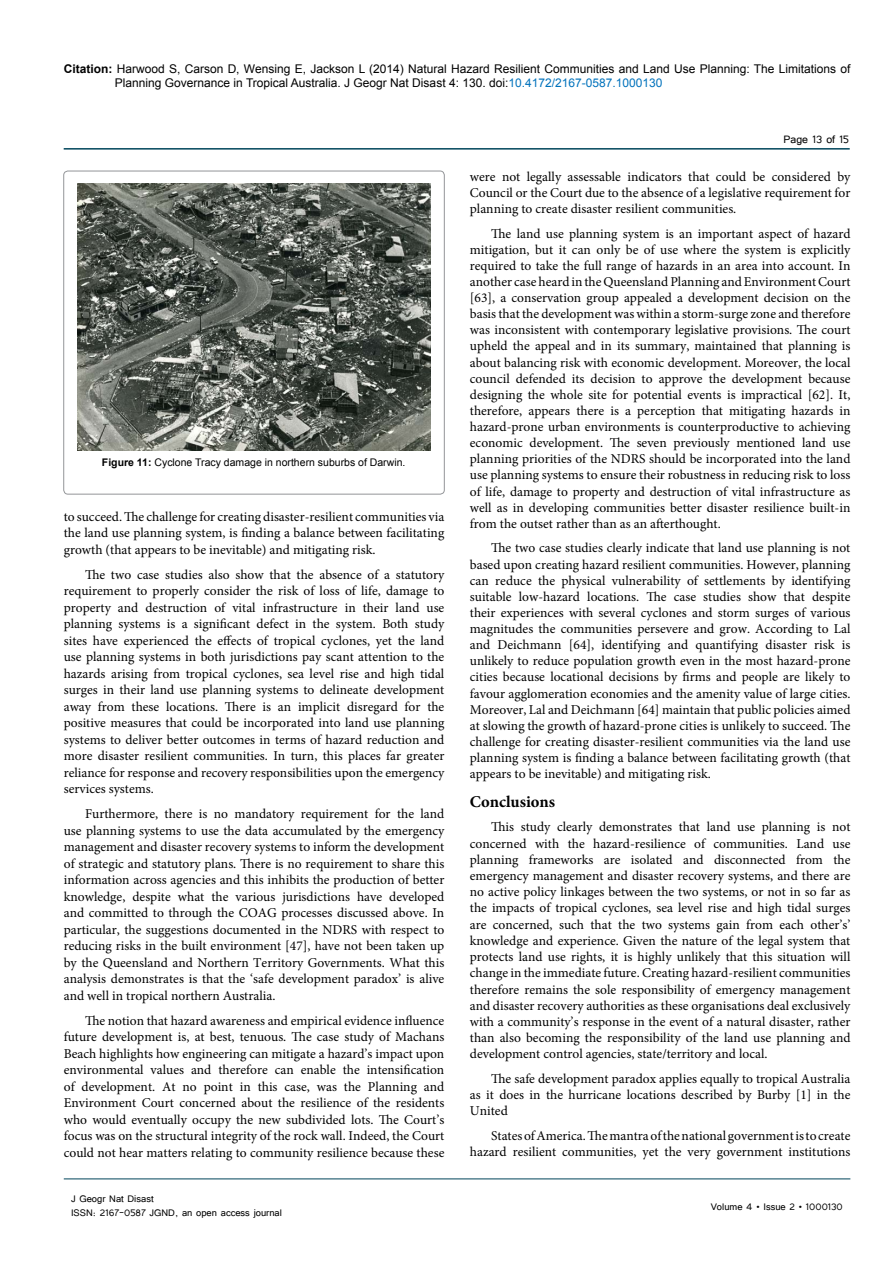
<style>
.page{position:relative;width:893px;height:1263px;background:#fff}
.page>*{position:absolute;margin:0;border:0;box-sizing:border-box;transform-origin:0 0}
.t1{font:700 16.5px "Minion Pro";color:#000}
.t2{font:13.5px/16.5px "Minion Pro";color:#000;text-align:justify}
.t3{font:13.5px "Tunga";color:#000}
.t4{font:12px/14.4px "Arial";color:#000}
.t5{font:12px/14.4px "Tunga";color:#000}
.t6{font:10.5px "Arial";color:#000}
.s1{font-weight:700}
.s2{color:#0072bc}
</style>
<div class="page">
<hr style="left:64px;top:148px;width:786px;height:2px;background:#00455b">
<hr style="left:64px;top:1179px;width:786px;height:1px;background:#00455b">
<div style="left:64px;top:171px;width:380px;height:323px;border:1px solid #939598;border-radius:4px"></div>
<img style="left:78px;top:184px;width:352px;height:266px">
<p class="t4" style="left:115px;top:61px;width:737px;text-indent:-51px"><span class="s1">Citation:</span> Harwood S, Carson D, Wensing E, Jackson L (2014) Natural Hazard Resilient Communities and Land Use Planning: The Limitations of<br>Planning Governance in Tropical Australia. J Geogr Nat Disast 4: 130. doi:<span class="s2">10.4172/2167-0587.1000130</span></p>
<p class="t6" style="left:102px;top:456px;width:305px"><span class="s1">Figure 11:</span> Cyclone Tracy damage in northern suburbs of Darwin.</p>
<p class="t2" style="left:64px;top:509px;width:382px">to succeed. The challenge for creating disaster-resilient communities via the land use planning system, is finding a balance between facilitating growth (that appears to be inevitable) and mitigating risk.</p>
<p class="t2" style="left:64px;top:566px;width:382px;text-indent:21px">The two case studies also show that the absence of a statutory requirement to properly consider the risk of loss of life, damage to property and destruction of vital infrastructure in their land use planning systems is a significant defect in the system. Both study sites have experienced the effects of tropical cyclones, yet the land use planning systems in both jurisdictions pay scant attention to the hazards arising from tropical cyclones, sea level rise and high tidal surges in their land use planning systems to delineate development away from these locations. There is an implicit disregard for the positive measures that could be incorporated into land use planning systems to deliver better outcomes in terms of hazard reduction and more disaster resilient communities. In turn, this places far greater reliance for response and recovery responsibilities upon the emergency services systems.</p>
<p class="t2" style="left:64px;top:806px;width:382px;text-indent:21px">Furthermore, there is no mandatory requirement for the land use planning systems to use the data accumulated by the emergency management and disaster recovery systems to inform the development of strategic and statutory plans. There is no requirement to share this information across agencies and this inhibits the production of better knowledge, despite what the various jurisdictions have developed and committed to through the COAG processes discussed above. In particular, the suggestions documented in the NDRS with respect to reducing risks in the built environment [47], have not been taken up by the Queensland and Northern Territory Governments. What this analysis demonstrates is that the ‘safe development paradox’ is alive and well in tropical northern Australia.</p>
<p class="t2" style="left:64px;top:1012px;width:382px;text-indent:21px">The notion that hazard awareness and empirical evidence influence future development is, at best, tenuous. The case study of Machans Beach highlights how engineering can mitigate a hazard’s impact upon environmental values and therefore can enable the intensification of development. At no point in this case, was the Planning and Environment Court concerned about the resilience of the residents who would eventually occupy the new subdivided lots. The Court’s focus was on the structural integrity of the rock wall. Indeed, the Court could not hear matters relating to community resilience because these</p>
<p class="t5" style="left:71px;top:1190px;width:212px">J Geogr Nat Disast<br>ISSN: 2167-0587 JGND, an open access journal</p>
<p class="t3" style="left:783px;top:131px;width:67px">Page 13 of 15</p>
<p class="t2" style="left:470px;top:168px;width:382px">were not legally assessable indicators that could be considered by Council or the Court due to the absence of a legislative requirement for planning to create disaster resilient communities.</p>
<p class="t2" style="left:470px;top:225px;width:382px;line-height:16px;text-indent:21px">The land use planning system is an important aspect of hazard mitigation, but it can only be of use where the system is explicitly required to take the full range of hazards in an area into account. In another case heard in the Queensland Planning and Environment Court [63], a conservation group appealed a development decision on the basis that the development was within a storm-surge zone and therefore was inconsistent with contemporary legislative provisions. The court upheld the appeal and in its summary, maintained that planning is about balancing risk with economic development. Moreover, the local council defended its decision to approve the development because designing the whole site for potential events is impractical [62]. It, therefore, appears there is a perception that mitigating hazards in hazard-prone urban environments is counterproductive to achieving economic development. The seven previously mentioned land use planning priorities of the NDRS should be incorporated into the land use planning systems to ensure their robustness in reducing risk to loss of life, damage to property and destruction of vital infrastructure as well as in developing communities better disaster resilience built-in from the outset rather than as an afterthought.</p>
<p class="t2" style="left:470px;top:540px;width:382px;line-height:16px;text-indent:21px">The two case studies clearly indicate that land use planning is not based upon creating hazard resilient communities. However, planning can reduce the physical vulnerability of settlements by identifying suitable low-hazard locations. The case studies show that despite their experiences with several cyclones and storm surges of various magnitudes the communities persevere and grow. According to Lal and Deichmann [64], identifying and quantifying disaster risk is unlikely to reduce population growth even in the most hazard-prone cities because locational decisions by firms and people are likely to favour agglomeration economies and the amenity value of large cities.<br>Moreover, Lal and Deichmann [64] maintain that public policies aimed at slowing the growth of hazard-prone cities is unlikely to succeed. The challenge for creating disaster-resilient communities via the land use planning system is finding a balance between facilitating growth (that appears to be inevitable) and mitigating risk.</p>
<p class="t1" style="left:470px;top:790px;width:87px">Conclusions</p>
<p class="t2" style="left:470px;top:819px;width:382px;text-indent:21px">This study clearly demonstrates that land use planning is not concerned with the hazard-resilience of communities. Land use planning frameworks are isolated and disconnected from the emergency management and disaster recovery systems, and there are no active policy linkages between the two systems, or not in so far as the impacts of tropical cyclones, sea level rise and high tidal surges are concerned, such that the two systems gain from each other’s’ knowledge and experience. Given the nature of the legal system that protects land use rights, it is highly unlikely that this situation will change in the immediate future. Creating hazard-resilient communities therefore remains the sole responsibility of emergency management and disaster recovery authorities as these organisations deal exclusively with a community’s response in the event of a natural disaster, rather than also becoming the responsibility of the land use planning and development control agencies, state/territory and local.</p>
<p class="t2" style="left:470px;top:1071px;width:382px;text-indent:21px">The safe development paradox applies equally to tropical Australia as it does in the hurricane locations described by Burby [1] in the United</p>
<p class="t2" style="left:470px;top:1128px;width:382px;text-align:right">States of America. The mantra of the national government is to create hazard resilient communities, yet the very government institutions</p>
<p class="t5" style="left:711px;top:1199px;width:134px">Volume 4 • Issue 2 • 1000130</p>
</div>
